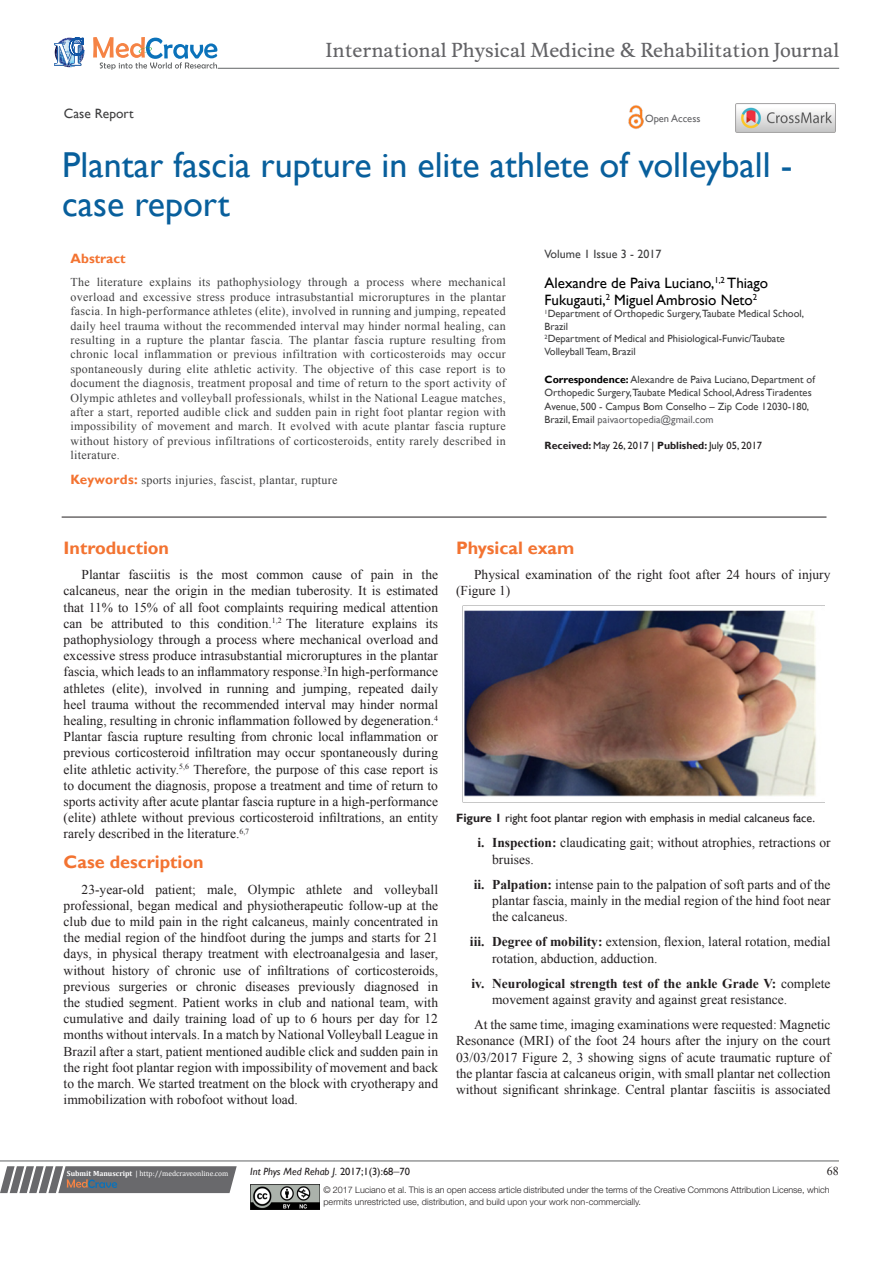
<style>
.page{position:relative;width:893px;height:1263px;background:#fff}
.page>*{position:absolute;margin:0;border:0;box-sizing:border-box;transform-origin:0 0}
.t1{font:36px/39px "Gill Sans";color:#085f9c}
.t2{font:18.6px "Musee";color:#636366}
.List_Paragraph{font:700 18px "Gill Sans";color:#f37331}
.t3{font:15px/16.2px "Gill Sans";color:#000}
.t4{font:13.5px/16.2px "Times New Roman";color:#231f20;text-align:justify}
.t5{font:13.5px "Gill Sans";color:#3e3e3f}
.t6{font:700 13.5px "Gill Sans";color:#f37331}
.t7{font:12px/14.4px "Times New Roman";letter-spacing:.025em;color:#3e3e3f;text-align:justify}
.t8{font:12px "Gill Sans";color:#231f20}
.t9{font:12px "Gill Sans";color:#3e3e3f}
.t10{font:12px "Times New Roman";color:#231f20}
.t11{font:10.5px/13.5px "Gill Sans";color:#3e3e3f}
.t12{font:10.5px "Gill Sans";color:#231f20}
.t13{font:italic 10.5px "Gill Sans";color:#231f20}
.t14{font:10.5px "Gill Sans";color:#636366}
.t15{font:300 9px/12px "Helvetica Neue LT Std";color:#231f20}
.t16{font:7.5px "Cambria";color:#fff}
.s1{font-weight:700;color:#000}
.s2{color:#636366}
.s3{font-weight:700}
.s4{color:#000}
.s5{font-family:"Gill Sans";font-weight:700;font-size:13.5px;color:#f37331}
.s6{font-style:normal}
.s7{font-family:"Times New Roman";font-style:normal;font-size:12px}
</style>
<div class="page">
<svg style="left:0;top:1166px;width:237px;height:27px;background:#78787a"></svg>
<hr style="left:0;top:1161px;width:839px;height:1px;background:#626465">
<hr style="left:62px;top:517px;width:764px;height:1px;background:#231f20">
<img style="left:250px;top:1185px;width:69px;height:24px">
<svg style="left:54px;top:38px;width:30px;height:29px"></svg>
<svg style="left:93px;top:37px;width:124px;height:33px"></svg>
<hr style="left:218px;top:68px;width:621px;height:1px;background:#626465">
<img style="left:464px;top:610px;width:352px;height:187px">
<img style="left:628px;top:105px;width:16px;height:24px">
<img style="left:736px;top:104px;width:100px;height:28px">
<p class="t2" style="left:325px;top:39px;width:515px">International Physical Medicine &amp; Rehabilitation Journal</p>
<p class="t5" style="left:64px;top:105px;width:71px">Case Report</p>
<p class="t14" style="left:645px;top:112px;width:57px">Open Access</p>
<p class="t1" style="left:62px;top:146px;width:732px">Plantar fascia rupture in elite athlete of volleyball - case report</p>
<p class="t9" style="left:545px;top:247px;width:118px">Volume 1 Issue 3 - 2017</p>
<p class="t3" style="left:545px;top:275px;width:225px">Alexandre de Paiva Luciano,<sup>1,2</sup> Thiago<br>Fukugauti,<sup>2</sup> Miguel Ambrosio Neto<sup>2</sup></p>
<p class="t11" style="left:545px;top:307px;width:261px;line-height:12.6px"><sup>1</sup>Department of Orthopedic Surgery,Taubate Medical School,<br>Brazil</p>
<p class="t11" style="left:545px;top:333px;width:242px;line-height:12.6px"><sup>2</sup>Department of Medical and Phisiological-Funvic/Taubate<br>Volleyball Team, Brazil</p>
<p class="t11" style="left:545px;top:373px;width:272px"><span class="s1">Correspondence:</span> Alexandre de Paiva Luciano, Department of Orthopedic Surgery,Taubate Medical School, Adress Tiradentes Avenue, 500 - Campus Bom Conselho – Zip Code 12030-180, Brazil, Email <span class="s2">paivaortopedia@gmail.com</span></p>
<p class="t12" style="left:545px;top:439px;width:219px"><span class="s3">Received:</span> May 26, 2017 <span class="s4">|</span> <span class="s3">Published:</span> July 05, 2017</p>
<p class="t6" style="left:71px;top:250px;width:57px">Abstract</p>
<p class="t7" style="left:71px;top:275px;width:437px">The literature explains its pathophysiology through a process where mechanical overload and excessive stress produce intrasubstantial microruptures in the plantar fascia. In high-performance athletes (elite), involved in running and jumping, repeated daily heel trauma without the recommended interval may hinder normal healing, can resulting in a rupture the plantar fascia. The plantar fascia rupture resulting from chronic local inflammation or previous infiltration with corticosteroids may occur spontaneously during elite athletic activity. The objective of this case report is to document the diagnosis, treatment proposal and time of return to the sport activity of Olympic athletes and volleyball professionals, whilst in the National League matches, after a start, reported audible click and sudden pain in right foot plantar region with impossibility of movement and march. It evolved with acute plantar fascia rupture without history of previous infiltrations of corticosteroids, entity rarely described in literature.</p>
<p class="t7" style="left:71px;top:473px;width:268px"><span class="s5">Keywords:</span> sports injuries, fascist, plantar, rupture</p>
<p class="List_Paragraph" style="left:64px;top:537px;width:107px">Introduction</p>
<p class="t4" style="left:64px;top:566px;width:376px;text-indent:18px">Plantar fasciitis is the most common cause of pain in the calcaneus, near the origin in the median tuberosity. It is estimated that 11% to 15% of all foot complaints requiring medical attention can be attributed to this condition.<sup>1,2</sup> The literature explains its pathophysiology through a process where mechanical overload and excessive stress produce intrasubstantial microruptures in the plantar fascia, which leads to an inflammatory response.<sup>3</sup>In high-performance athletes (elite), involved in running and jumping, repeated daily heel trauma without the recommended interval may hinder normal healing, resulting in chronic inflammation followed by degeneration.<sup>4<br></sup>Plantar fascia rupture resulting from chronic local inflammation or previous corticosteroid infiltration may occur spontaneously during elite athletic activity.<sup>5,6</sup> Therefore, the purpose of this case report is to document the diagnosis, propose a treatment and time of return to sports activity after acute plantar fascia rupture in a high-performance (elite) athlete without previous corticosteroid infiltrations, an entity rarely described in the literature.<sup>6,7</sup></p>
<p class="List_Paragraph" style="left:64px;top:851px;width:141px">Case description</p>
<p class="t4" style="left:64px;top:881px;width:376px;text-indent:18px">23-year-old patient; male, Olympic athlete and volleyball professional, began medical and physiotherapeutic follow-up at the club due to mild pain in the right calcaneus, mainly concentrated in the medial region of the hindfoot during the jumps and starts for 21 days, in physical therapy treatment with electroanalgesia and laser, without history of chronic use of infiltrations of corticosteroids, previous surgeries or chronic diseases previously diagnosed in the studied segment. Patient works in club and national team, with cumulative and daily training load of up to 6 hours per day for 12 months without intervals. In a match by National Volleyball League in Brazil after a start, patient mentioned audible click and sudden pain in the right foot plantar region with impossibility of movement and back to the march. We started treatment on the block with cryotherapy and immobilization with robofoot without load.</p>
<p class="List_Paragraph" style="left:456px;top:537px;width:120px">Physical exam</p>
<p class="t4" style="left:456px;top:566px;width:376px;text-indent:18px">Physical examination of the right foot after 24 hours of injury (Figure 1)</p>
<p class="t8" style="left:456px;top:811px;width:361px"><span class="s3">Figure 1</span> right foot plantar region with emphasis in medial calcaneus face.</p>
<p class="t4" style="left:492px;top:835px;width:340px;text-indent:-15px"><span class="s3">i. Inspection:</span> claudicating gait; without atrophies, retractions or bruises.</p>
<p class="t4" style="left:492px;top:876px;width:340px;text-indent:-18px"><span class="s3">ii. Palpation:</span> intense pain to the palpation of soft parts and of the plantar fascia, mainly in the medial region of the hind foot near the calcaneus.</p>
<p class="t4" style="left:492px;top:934px;width:340px;text-indent:-22px"><span class="s3">iii. Degree of mobility:</span> extension, flexion, lateral rotation, medial rotation, abduction, adduction.</p>
<p class="t4" style="left:492px;top:975px;width:340px;text-indent:-21px"><span class="s3">iv. Neurological strength test of the ankle Grade V:</span> complete movement against gravity and against great resistance.</p>
<p class="t4" style="left:456px;top:1016px;width:376px;text-indent:18px">At the same time, imaging examinations were requested: Magnetic Resonance (MRI) of the foot 24 hours after the injury on the court 03/03/2017 Figure 2, 3 showing signs of acute traumatic rupture of the plantar fascia at calcaneus origin, with small plantar net collection without significant shrinkage. Central plantar fasciitis is associated</p>
<p class="t16" style="left:67px;top:1169px;width:163px"><span class="s3">Submit Manuscript</span> | http://medcraveonline.com</p>
<p class="t13" style="left:250px;top:1165px;width:161px">Int Phys Med Rehab J. <span class="s6">2017;1(3):68</span><span class="s7">‒</span><span class="s6">70</span></p>
<p class="t10" style="left:827px;top:1163px;width:13px">68</p>
<p class="t15" style="left:323px;top:1183px;width:508px">© 2017 Luciano et al. This is an open access article distributed under the terms of the Creative Commons Attribution License, which permits unrestricted use, distribution, and build upon your work non-commercially.</p>
</div>
